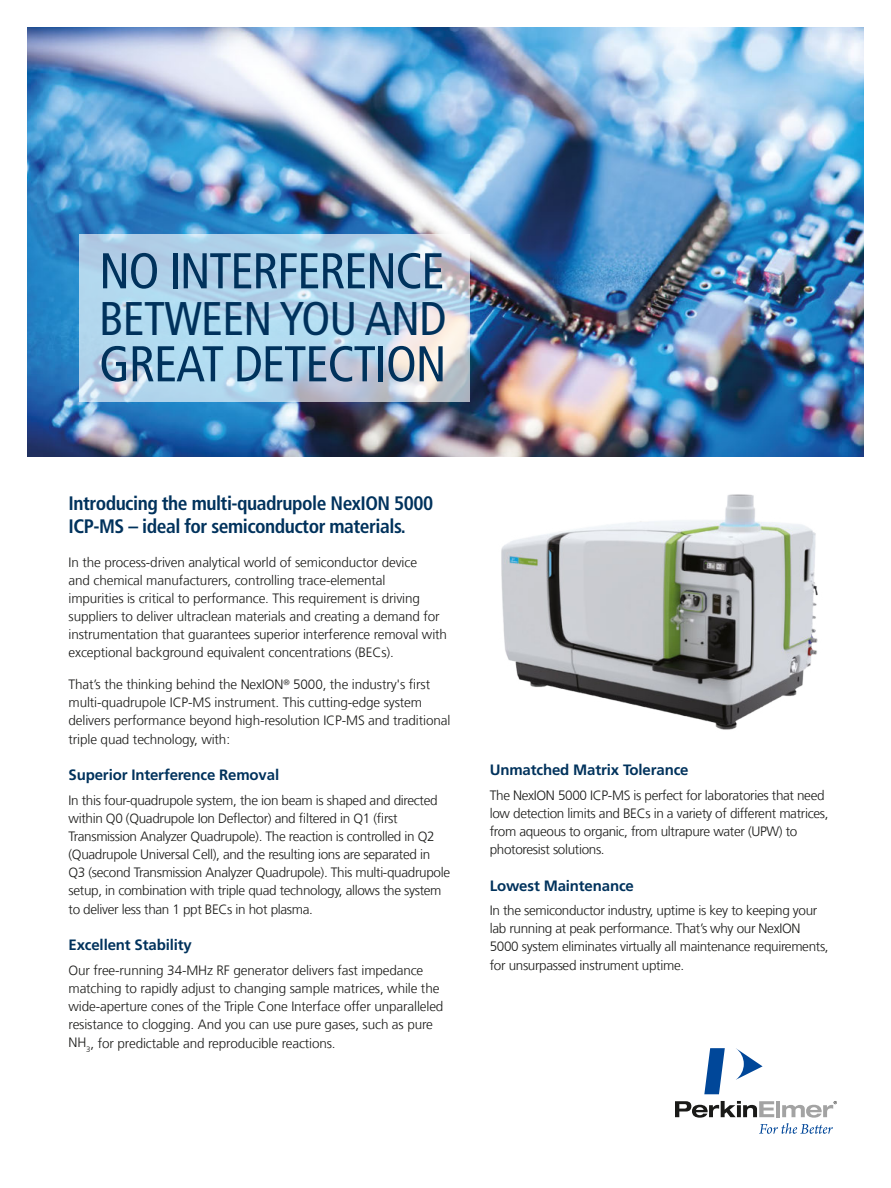
<style>
.page{position:relative;width:891px;height:1188px;background:#fff}
.page>*{position:absolute;margin:0;border:0;box-sizing:border-box;transform-origin:0 0}
.t1{font:condensed 50.25px "Frutiger LT Com";letter-spacing:-.025em;color:#00325c}
.t2{font:condensed 47.25px "Frutiger LT Com";letter-spacing:-.015em;color:#00325c}
.t3{font:700 condensed 19.5px/22.6px "Frutiger LT Com";letter-spacing:-.025em;color:#00325c}
.t4{font:700 15px "Frutiger LT Com";letter-spacing:-.01em;color:#00325c}
.t5{font:300 13.5px/18.1px "Frutiger LT Com";letter-spacing:-.01em;color:#1a1a18}
</style>
<div class="page">
<svg style="left:736px;top:1048px;width:27px;height:32px"></svg>
<svg style="left:704px;top:1048px;width:21px;height:46px"></svg>
<svg style="left:675px;top:1101px;width:162px;height:33px"></svg>
<img style="left:27px;top:27px;width:837px;height:430px">
<svg style="left:79px;top:234px;width:390px;height:168px;background:#b9d5e8"></svg>
<img style="left:501px;top:494px;width:317px;height:236px">
<h1 class="t1" style="left:99px;top:242px;width:347px">NO INTERFERENCE</h1>
<h2 class="t2" style="left:99px;top:291px;width:349px">BETWEEN YOU AND</h2>
<h1 class="t1" style="left:99px;top:335px;width:349px">GREAT DETECTION</h1>
<h3 class="t3" style="left:69px;top:492px;width:366px">Introducing the multi-quadrupole NexION 5000<br>ICP-MS – ideal for semiconductor materials.</h3>
<p class="t5" style="left:69px;top:554px;width:380px">In the process-driven analytical world of semiconductor device<br>and chemical manufacturers, controlling trace-elemental<br>impurities is critical to performance. This requirement is driving suppliers to deliver ultraclean materials and creating a demand for instrumentation that guarantees superior interference removal with exceptional background equivalent concentrations (BECs).</p>
<p class="t5" style="left:69px;top:675px;width:383px">That’s the thinking behind the NexION<sup>®</sup> 5000, the industry's first multi-quadrupole ICP-MS instrument. This cutting-edge system delivers performance beyond high-resolution ICP-MS and traditional triple quad technology, with:</p>
<p class="t4" style="left:69px;top:766px;width:212px">Superior Interference Removal</p>
<p class="t5" style="left:69px;top:791px;width:383px">In this four-quadrupole system, the ion beam is shaped and directed within Q0 (Quadrupole Ion Deflector) and filtered in Q1 (first Transmission Analyzer Quadrupole). The reaction is controlled in Q2 (Quadrupole Universal Cell), and the resulting ions are separated in Q3 (second Transmission Analyzer Quadrupole). This multi-quadrupole setup, in combination with triple quad technology, allows the system to deliver less than 1 ppt BECs in hot plasma.</p>
<p class="t4" style="left:69px;top:936px;width:125px">Excellent Stability</p>
<p class="t5" style="left:69px;top:961px;width:376px">Our free-running 34-MHz RF generator delivers fast impedance matching to rapidly adjust to changing sample matrices, while the wide-aperture cones of the Triple Cone Interface offer unparalleled resistance to clogging. And you can use pure gases, such as pure NH<sub>3</sub>, for predictable and reproducible reactions.</p>
<p class="t4" style="left:490px;top:761px;width:200px">Unmatched Matrix Tolerance</p>
<p class="t5" style="left:490px;top:786px;width:340px">The NexION 5000 ICP-MS is perfect for laboratories that need low detection limits and BECs in a variety of different matrices, from aqueous to organic, from ultrapure water (UPW) to photoresist solutions.</p>
<p class="t4" style="left:490px;top:877px;width:146px">Lowest Maintenance</p>
<p class="t5" style="left:490px;top:902px;width:340px">In the semiconductor industry, uptime is key to keeping your lab running at peak performance. That’s why our NexION 5000 system eliminates virtually all maintenance requirements, for unsurpassed instrument uptime.</p>
</div>
